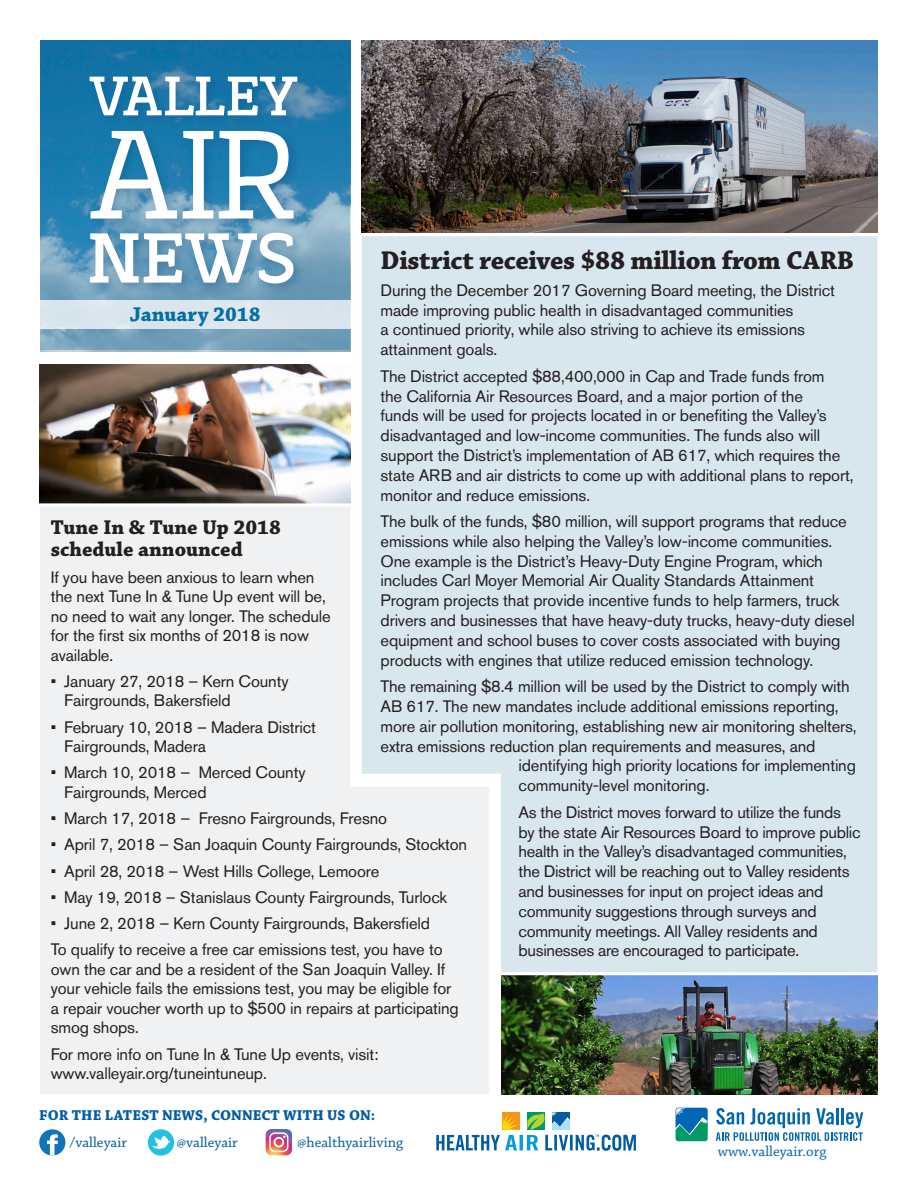
<style>
.page{position:relative;width:918px;height:1188px;background:#fff}
.page>*{position:absolute;margin:0;border:0;box-sizing:border-box;transform-origin:0 0}
.t1{font:700 27px "Chaparral Pro";letter-spacing:-.015em;color:#231f20}
.t2{font:700 21px/22.5px "Chaparral Pro";color:#231f20}
.t3{font:700 21px "Chaparral Pro";color:#056ea5}
.t4{font:16.5px/19.8px "Akzidenz Grotesk BE";letter-spacing:-.01em;color:#231f20}
.t5{font:15px "Chaparral Pro";color:#015ca3}
.t6{font:700 15px "Chaparral Pro";color:#015ca3}
.t7{font:15px "Chaparral Pro";color:#0166b3}
</style>
<div class="page">
<svg style="left:40px;top:40px;width:310px;height:310px;background:#3e88b1"></svg>
<div style="left:86px;top:72px;width:223px;height:55px;background:#044c82;opacity:.3"></div>
<svg style="left:90px;top:77px;width:207px;height:38px"></svg>
<div style="left:87px;top:127px;width:218px;height:104px;background:#044c82;opacity:.3"></div>
<svg style="left:91px;top:131px;width:203px;height:88px"></svg>
<div style="left:86px;top:228px;width:219px;height:67px;background:#044c82;opacity:.3"></div>
<svg style="left:90px;top:233px;width:204px;height:50px"></svg>
<div style="left:362px;top:236px;width:516px;height:736px;background:#d8e7ee"></div>
<svg style="left:40px;top:505px;width:449px;height:589px;fill:#f0f1f2"></svg>
<div style="left:40px;top:300px;width:311px;height:28px;background:#dae6ec"></div>
<svg style="left:716px;top:1108px;width:147px;height:33px"></svg>
<svg style="left:675px;top:1107px;width:33px;height:35px"></svg>
<svg style="left:676px;top:1108px;width:32px;height:33px"></svg>
<div style="left:39px;top:1129px;width:26px;height:27px;background:#1074bc;border-radius:50%"></div>
<svg style="left:47px;top:1134px;width:11px;height:22px"></svg>
<div style="left:148px;top:1129px;width:26px;height:27px;background:#24c0e2;border-radius:50%"></div>
<svg style="left:152px;top:1136px;width:18px;height:13px"></svg>
<svg style="left:266px;top:1129px;width:26px;height:26px"></svg>
<svg style="left:436px;top:1112px;width:200px;height:39px"></svg>
<img style="left:39px;top:364px;width:311px;height:139px">
<img style="left:362px;top:40px;width:516px;height:193px">
<hr style="left:0;top:503px;width:355px;height:3px;background:#fff">
<img style="left:501px;top:975px;width:377px;height:119px">
<p class="t1" style="left:381px;top:245px;width:475px">District receives $88 million from CARB</p>
<p class="t4" style="left:381px;top:280px;width:456px">During the December 2017 Governing Board meeting, the District made improving public health in disadvantaged communities<br>a continued priority, while also striving to achieve its emissions attainment goals.</p>
<p class="t4" style="left:381px;top:366px;width:474px">The District accepted $88,400,000 in Cap and Trade funds from<br>the California Air Resources Board, and a major portion of the<br>funds will be used for projects located in or benefiting the Valley’s disadvantaged and low-income communities. The funds also will support the District’s implementation of AB 617, which requires the state ARB and air districts to come up with additional plans to report, monitor and reduce emissions.</p>
<p class="t4" style="left:381px;top:511px;width:476px">The bulk of the funds, $80 million, will support programs that reduce emissions while also helping the Valley’s low-income communities.<br>One example is the District’s Heavy-Duty Engine Program, which includes Carl Moyer Memorial Air Quality Standards Attainment Program projects that provide incentive funds to help farmers, truck drivers and businesses that have heavy-duty trucks, heavy-duty diesel equipment and school buses to cover costs associated with buying products with engines that utilize reduced emission technology.</p>
<p class="t4" style="left:381px;top:676px;width:471px">The remaining $8.4 million will be used by the District to comply with</p>
<p class="t4" style="left:381px;top:696px;width:460px">AB 617. The new mandates include additional emissions reporting,</p>
<p class="t4" style="left:381px;top:716px;width:478px">more air pollution monitoring, establishing new air monitoring shelters,</p>
<p class="t4" style="left:381px;top:736px;width:436px">extra emissions reduction plan requirements and measures, and</p>
<p class="t4" style="left:519px;top:756px;width:339px">identifying high priority locations for implementing</p>
<p class="t4" style="left:519px;top:775px;width:192px">community-level monitoring.</p>
<p class="t4" style="left:519px;top:802px;width:344px">As the District moves forward to utilize the funds by the state Air Resources Board to improve public health in the Valley’s disadvantaged communities, the District will be reaching out to Valley residents and businesses for input on project ideas and community suggestions through surveys and community meetings. All Valley residents and businesses are encouraged to participate.</p>
<p class="t3" style="left:130px;top:302px;width:132px">January 2018</p>
<p class="t2" style="left:51px;top:517px;width:232px">Tune In &amp; Tune Up 2018 schedule announced</p>
<p class="t4" style="left:51px;top:567px;width:281px">If you have been anxious to learn when the next Tune In &amp; Tune Up event will be, no need to wait any longer. The schedule for the first six months of 2018 is now available.</p>
<p class="t4" style="left:64px;top:671px;width:226px;text-indent:-14px">• January 27, 2018 – Kern County<br>Fairgrounds, Bakersfield</p>
<p class="t4" style="left:64px;top:717px;width:253px;text-indent:-14px">• February 10, 2018 – Madera District<br>Fairgrounds, Madera</p>
<p class="t4" style="left:64px;top:763px;width:243px;text-indent:-14px">• March 10, 2018 – Merced County<br>Fairgrounds, Merced</p>
<p class="t4" style="left:51px;top:808px;width:338px">• March 17, 2018 – Fresno Fairgrounds, Fresno</p>
<p class="t4" style="left:51px;top:835px;width:418px">• April 7, 2018 – San Joaquin County Fairgrounds, Stockton</p>
<p class="t4" style="left:51px;top:861px;width:330px">• April 28, 2018 – West Hills College, Lemoore</p>
<p class="t4" style="left:51px;top:887px;width:398px">• May 19, 2018 – Stanislaus County Fairgrounds, Turlock</p>
<p class="t4" style="left:51px;top:913px;width:381px">• June 2, 2018 – Kern County Fairgrounds, Bakersfield</p>
<p class="t4" style="left:51px;top:940px;width:410px">To qualify to receive a free car emissions test, you have to own the car and be a resident of the San Joaquin Valley. If your vehicle fails the emissions test, you may be eligible for a repair voucher worth up to $500 in repairs at participating smog shops.</p>
<p class="t4" style="left:51px;top:1044px;width:329px">For more info on Tune In &amp; Tune Up events, visit:</p>
<p class="t4" style="left:51px;top:1063px;width:218px">www.valleyair.org/tuneintuneup.</p>
<p class="t6" style="left:39px;top:1106px;width:337px">FOR THE LATEST NEWS, CONNECT WITH US ON:</p>
<p class="t5" style="left:70px;top:1134px;width:59px">/valleyair</p>
<p class="t5" style="left:177px;top:1134px;width:62px">@valleyair</p>
<p class="t5" style="left:297px;top:1134px;width:107px">@healthyairliving</p>
<p class="t7" style="left:718px;top:1143px;width:110px">www.valleyair.org</p>
</div>
